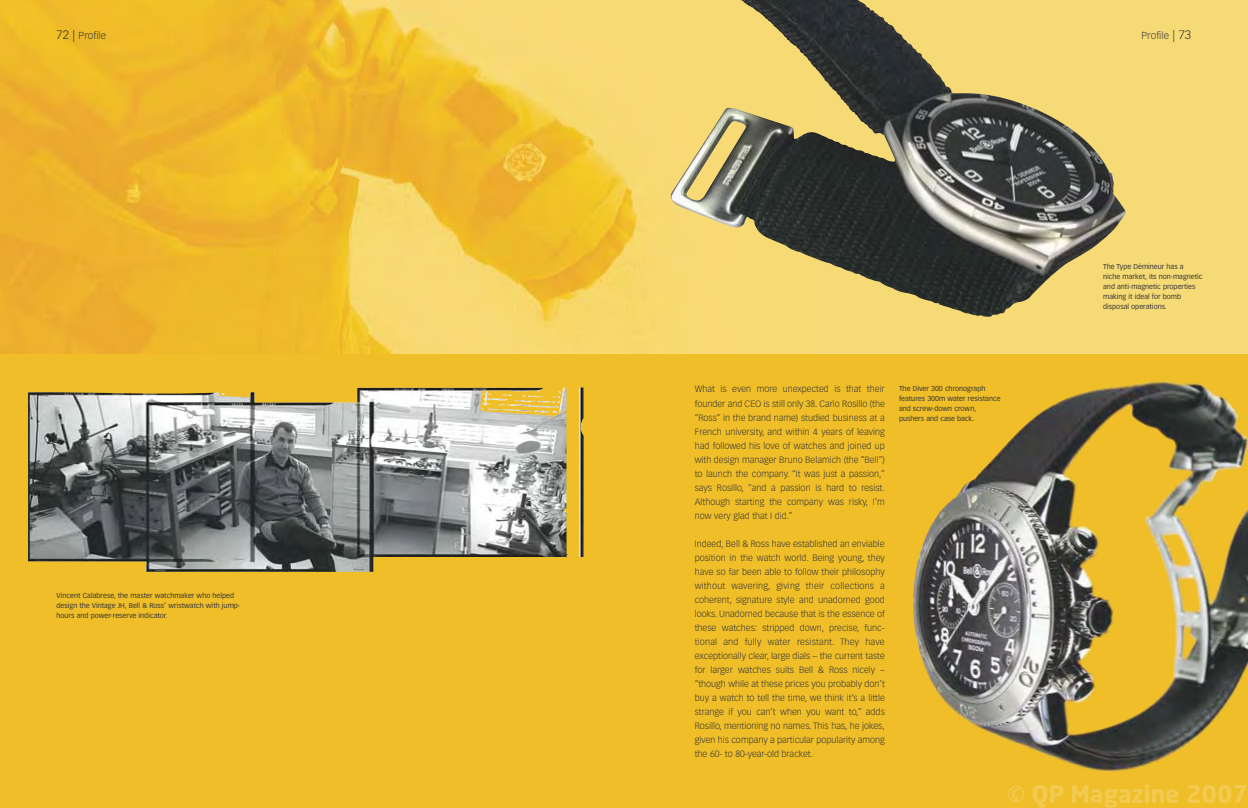
<style>
.page{position:relative;width:1248px;height:808px;background:#fff}
.page>*{position:absolute;margin:0;border:0;box-sizing:border-box;transform-origin:0 0}
.t1{font:700 24px "Neo Sans";color:rgb(255 255 255/.2)}
.t2{font:300 10px "Vectora LH";color:#363739}
.t3{font:300 9px/14px "Vectora LH";color:#363739;text-align:justify}
.t4{font:7px/10px "Vectora LH";color:#363739}
.s1{font-size:12px}
</style>
<div class="page">
<svg style="left:813px;top:0;width:434px;height:355px;background:#bcaa67"></svg>
<img style="left:0;top:0;width:813px;height:355px">
<div style="left:0;top:355px;width:1247px;height:453px;background:#efbe28"></div>
<img style="left:670px;top:8px;width:225px;height:190px">
<img style="left:913px;top:381px;width:334px;height:391px">
<img style="left:28px;top:387px;width:555px;height:185px">
<p class="t2" style="left:57px;top:31px;width:51px"><span class="s1">72 |</span> Profile</p>
<p class="t4" style="left:57px;top:591px;width:185px">Vincent Calabrese, the master watchmaker who helped design the Vintage JH, Bell &amp; Ross’ wristwatch with jump&shy;hours and power-reserve indicator.</p>
<p class="t2" style="left:1141px;top:31px;width:51px">Profile <span class="s1">| 73</span></p>
<p class="t4" style="left:1103px;top:262px;width:101px">The Type Démineur has a niche market, its non-magnetic and anti-magnetic properties making it ideal for bomb disposal operations.</p>
<p class="t3" style="left:694px;top:383px;width:191px">What is even more unexpected is that their founder and CEO is still only 38. Carlo Rosillo (the “Ross” in the brand name) studied business at a French university, and within 4 years of leaving had followed his love of watches and joined up with design manager Bruno Belamich (the “Bell”) to launch the company. “It was just a passion,” says Rosillo, “and a passion is hard to resist.<br>Although starting the company was risky, I’m now very glad that I did.”</p>
<p class="t3" style="left:694px;top:537px;width:191px">Indeed, Bell &amp; Ross have established an enviable position in the watch world. Being young, they have so far been able to follow their philosophy without wavering, giving their collections a coherent, signature style and unadorned good looks. Unadorned because that is the essence of these watches: stripped down, precise, func&shy;tional and fully water resistant. They have exceptionally clear, large dials – the current taste for larger watches suits Bell &amp; Ross nicely – “though while at these prices you probably don’t buy a watch to tell the time, we think it’s a little strange if you can’t when you want to,” adds Rosillo, mentioning no names. This has, he jokes, given his company a particular popularity among the 60- to 80-year-old bracket.</p>
<p class="t4" style="left:898px;top:384px;width:103px">The Diver 300 chronograph features 300m water resistance and screw-down crown, pushers and case back.</p>
<h1 class="t1" style="left:1007px;top:778px;width:242px">© QP Magazine 2007</h1>
</div>
